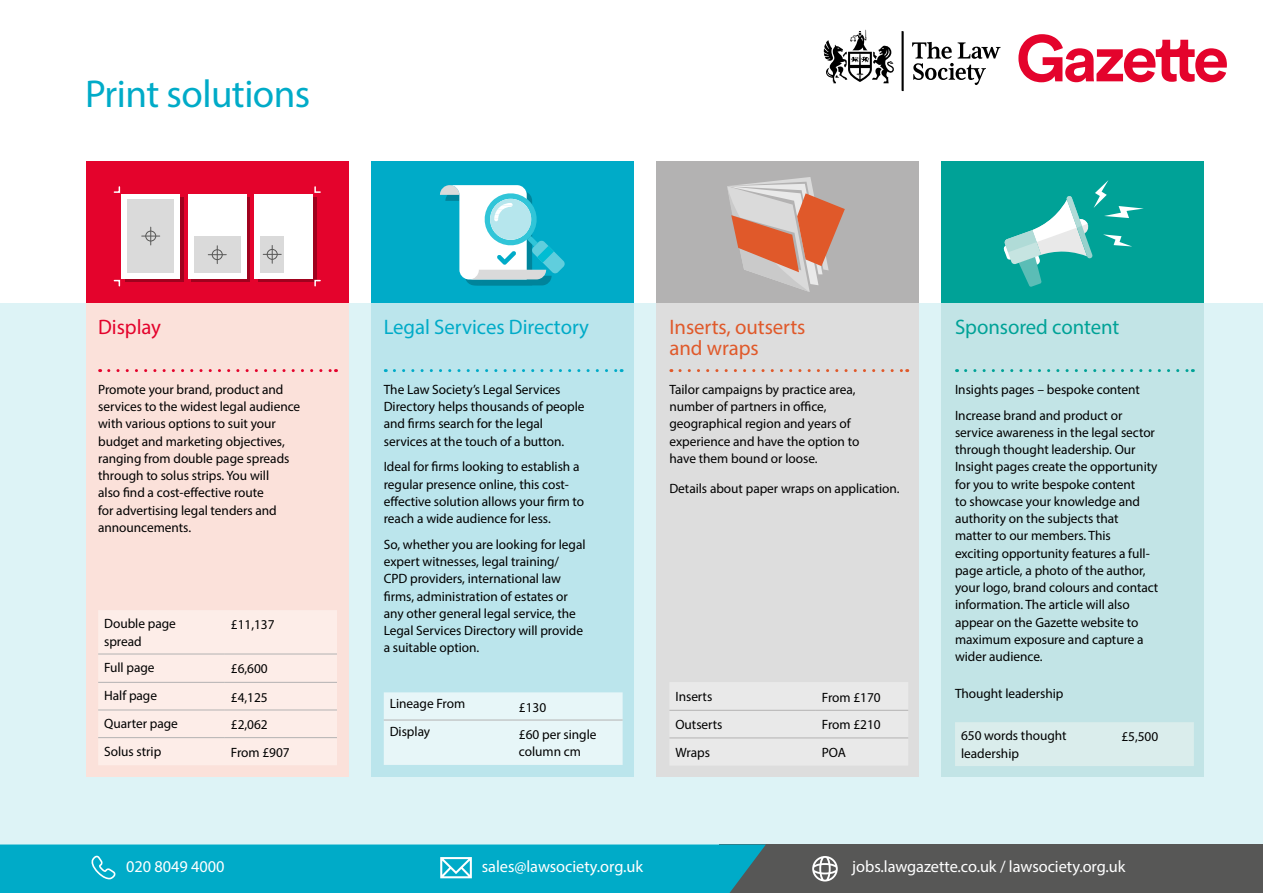
<style>
.page{position:relative;width:1263px;height:893px;background:#fff}
.page>*{position:absolute;margin:0;border:0;box-sizing:border-box;transform-origin:0 0}
.t1{font:39px "Myriad Pro";letter-spacing:-.015em;color:#00abc8}
.t2{font:21px/21px "Myriad Pro";letter-spacing:-.005em;color:#e0592a}
.t3{font:21px "Myriad Pro";letter-spacing:-.005em;color:#00abc8}
.t4{font:21px "Myriad Pro";letter-spacing:-.005em;color:#00a297}
.t5{font:21px "Myriad Pro";letter-spacing:-.005em;color:#e4032c}
.t6{font:16.5px "Myriad Pro";letter-spacing:-.005em;color:#fff}
.t7{font:13.5px/17.2px "Myriad Pro";letter-spacing:-.005em;color:#000}
</style>
<div class="page">
<div style="left:0;top:303px;width:1263px;height:554px;background:#ddf3f6"></div>
<div style="left:86px;top:303px;width:262px;height:474px;background:#fbe1da"></div>
<div style="left:86px;top:162px;width:262px;height:141px;background:#e4032c"></div>
<div style="left:371px;top:303px;width:262px;height:474px;background:#bbe5ec"></div>
<div style="left:371px;top:162px;width:262px;height:141px;background:#00abc8"></div>
<div style="left:656px;top:303px;width:262px;height:474px;background:#dadada"></div>
<div style="left:656px;top:162px;width:262px;height:141px;background:#b3b2b2"></div>
<div style="left:941px;top:303px;width:262px;height:474px;background:#c2e4e6"></div>
<div style="left:941px;top:162px;width:262px;height:141px;background:#00a297"></div>
<div style="left:98px;top:610px;width:239px;height:155px;background:#fdede8"></div>
<hr style="left:98px;top:654px;width:127px;height:1px;background:#b3b2b2">
<hr style="left:225px;top:654px;width:112px;height:1px;background:#b3b2b2">
<hr style="left:98px;top:682px;width:127px;height:1px;background:#b3b2b2">
<hr style="left:225px;top:682px;width:112px;height:1px;background:#b3b2b2">
<hr style="left:98px;top:710px;width:127px;height:1px;background:#b3b2b2">
<hr style="left:225px;top:710px;width:112px;height:1px;background:#b3b2b2">
<hr style="left:98px;top:737px;width:127px;height:1px;background:#b3b2b2">
<hr style="left:225px;top:737px;width:112px;height:1px;background:#b3b2b2">
<div style="left:384px;top:692px;width:239px;height:73px;background:#e7f6f8"></div>
<hr style="left:384px;top:720px;width:129px;height:1px;background:#b3b2b2">
<hr style="left:513px;top:720px;width:110px;height:1px;background:#b3b2b2">
<div style="left:670px;top:682px;width:238px;height:83px;background:#e9e9e9"></div>
<hr style="left:669px;top:710px;width:147px;height:1px;background:#b3b2b2">
<hr style="left:816px;top:710px;width:92px;height:1px;background:#b3b2b2">
<hr style="left:669px;top:737px;width:147px;height:1px;background:#b3b2b2">
<hr style="left:816px;top:737px;width:92px;height:1px;background:#b3b2b2">
<div style="left:955px;top:722px;width:239px;height:44px;background:#daedec"></div>
<svg style="left:109px;top:369px;width:227px;height:3px"></svg>
<svg style="left:394px;top:369px;width:228px;height:3px"></svg>
<svg style="left:680px;top:369px;width:228px;height:3px"></svg>
<svg style="left:965px;top:369px;width:228px;height:3px"></svg>
<div style="left:125px;top:197px;width:58px;height:84px;background:linear-gradient(to right,#a0021e,#a0021e)"></div>
<svg style="left:191px;top:198px;width:59px;height:84px"></svg>
<svg style="left:258px;top:198px;width:58px;height:84px"></svg>
<div style="left:122px;top:194px;width:58px;height:84px;background:#fff"></div>
<div style="left:188px;top:194px;width:58px;height:84px;background:#fff"></div>
<div style="left:255px;top:194px;width:58px;height:84px;background:#fff"></div>
<div style="left:127px;top:199px;width:47px;height:74px;background:#dadada"></div>
<div style="left:194px;top:236px;width:46px;height:37px;background:#dadada"></div>
<div style="left:261px;top:236px;width:23px;height:37px;background:#dadada"></div>
<svg style="left:142px;top:227px;width:18px;height:18px"></svg>
<svg style="left:208px;top:246px;width:18px;height:18px"></svg>
<svg style="left:263px;top:245px;width:18px;height:18px"></svg>
<svg style="left:113px;top:186px;width:8px;height:7px"></svg>
<svg style="left:113px;top:279px;width:8px;height:8px"></svg>
<svg style="left:314px;top:279px;width:7px;height:8px"></svg>
<svg style="left:314px;top:186px;width:7px;height:7px"></svg>
<svg style="left:440px;top:185px;width:125px;height:100px"></svg>
<svg style="left:727px;top:177px;width:118px;height:115px"></svg>
<svg style="left:1003px;top:180px;width:141px;height:107px"></svg>
<div style="left:720px;top:844px;width:543px;height:49px;background:#575756"></div>
<div style="left:0;top:844px;width:766px;height:49px;background:#00abc8"></div>
<svg style="left:812px;top:856px;width:26px;height:25px"></svg>
<svg style="left:1018px;top:34px;width:209px;height:48px"></svg>
<svg style="left:912px;top:42px;width:88px;height:43px"></svg>
<svg style="left:824px;top:30px;width:70px;height:53px"></svg>
<svg style="left:901px;top:31px;width:3px;height:60px"></svg>
<h1 class="t1" style="left:85px;top:70px;width:227px">Print solutions</h1>
<h2 class="t5" style="left:98px;top:314px;width:64px">Display</h2>
<p class="t7" style="left:98px;top:380px;width:204px">Promote your brand, product and services to the widest legal audience with various options to suit your budget and marketing objectives, ranging from double page spreads through to solus strips. You will<br>also find a cost-effective route<br>for advertising legal tenders and announcements.</p>
<p class="t7" style="left:104px;top:615px;width:73px">Double page spread</p>
<p class="t7" style="left:231px;top:616px;width:45px">£11,137</p>
<p class="t7" style="left:104px;top:659px;width:52px">Full page</p>
<p class="t7" style="left:231px;top:660px;width:38px">£6,600</p>
<p class="t7" style="left:104px;top:687px;width:54px">Half page</p>
<p class="t7" style="left:231px;top:688px;width:38px">£4,125</p>
<p class="t7" style="left:104px;top:715px;width:75px">Quarter page</p>
<p class="t7" style="left:231px;top:716px;width:38px">£2,062</p>
<p class="t7" style="left:104px;top:742px;width:59px">Solus strip</p>
<p class="t7" style="left:231px;top:743px;width:60px">From £907</p>
<h2 class="t3" style="left:384px;top:314px;width:207px">Legal Services Directory</h2>
<p class="t7" style="left:384px;top:380px;width:202px">The Law Society’s Legal Services Directory helps thousands of people and firms search for the legal services at the touch of a button.</p>
<p class="t7" style="left:384px;top:458px;width:202px">Ideal for firms looking to establish a regular presence online, this cost&shy;effective solution allows your firm to reach a wide audience for less.</p>
<p class="t7" style="left:384px;top:535px;width:203px">So, whether you are looking for legal expert witnesses, legal training/ CPD providers, international law firms, administration of estates or any other general legal service, the Legal Services Directory will provide a suitable option.</p>
<p class="t7" style="left:390px;top:695px;width:77px">Lineage From</p>
<p class="t7" style="left:519px;top:698px;width:29px">£130</p>
<p class="t7" style="left:390px;top:722px;width:42px">Display</p>
<p class="t7" style="left:519px;top:726px;width:79px">£60 per single column cm</p>
<h2 class="t2" style="left:669px;top:316px;width:138px">Inserts, outserts and wraps</h2>
<p class="t7" style="left:669px;top:380px;width:191px">Tailor campaigns by practice area, number of partners in office, geographical region and years of experience and have the option to have them bound or loose.</p>
<p class="t7" style="left:669px;top:479px;width:232px">Details about paper wraps on application.</p>
<p class="t7" style="left:675px;top:688px;width:38px">Inserts</p>
<p class="t7" style="left:822px;top:688px;width:60px">From £170</p>
<p class="t7" style="left:675px;top:716px;width:49px">Outserts</p>
<p class="t7" style="left:822px;top:716px;width:60px">From £210</p>
<p class="t7" style="left:675px;top:743px;width:36px">Wraps</p>
<p class="t7" style="left:822px;top:744px;width:26px">POA</p>
<h2 class="t4" style="left:955px;top:314px;width:166px">Sponsored content</h2>
<p class="t7" style="left:955px;top:376px;width:186px;line-height:25.8px">Insights pages – bespoke content<br>Increase brand and product or</p>
<p class="t7" style="left:955px;top:423px;width:205px">service awareness in the legal sector through thought leadership. Our<br>Insight pages create the opportunity for you to write bespoke content<br>to showcase your knowledge and authority on the subjects that matter to our members. This<br>exciting opportunity features a full&shy;page article, a photo of the author, your logo, brand colours and contact information. The article will also appear on the Gazette website to maximum exposure and capture a wider audience.</p>
<p class="t7" style="left:955px;top:685px;width:110px">Thought leadership</p>
<p class="t7" style="left:961px;top:727px;width:107px">650 words thought leadership</p>
<p class="t7" style="left:1121px;top:728px;width:38px">£5,500</p>
<p class="t6" style="left:126px;top:857px;width:100px">020 8049 4000</p>
<p class="t6" style="left:482px;top:857px;width:163px">sales@lawsociety.org.uk</p>
<p class="t6" style="left:852px;top:857px;width:275px">jobs.lawgazette.co.uk / lawsociety.org.uk</p>
</div>
